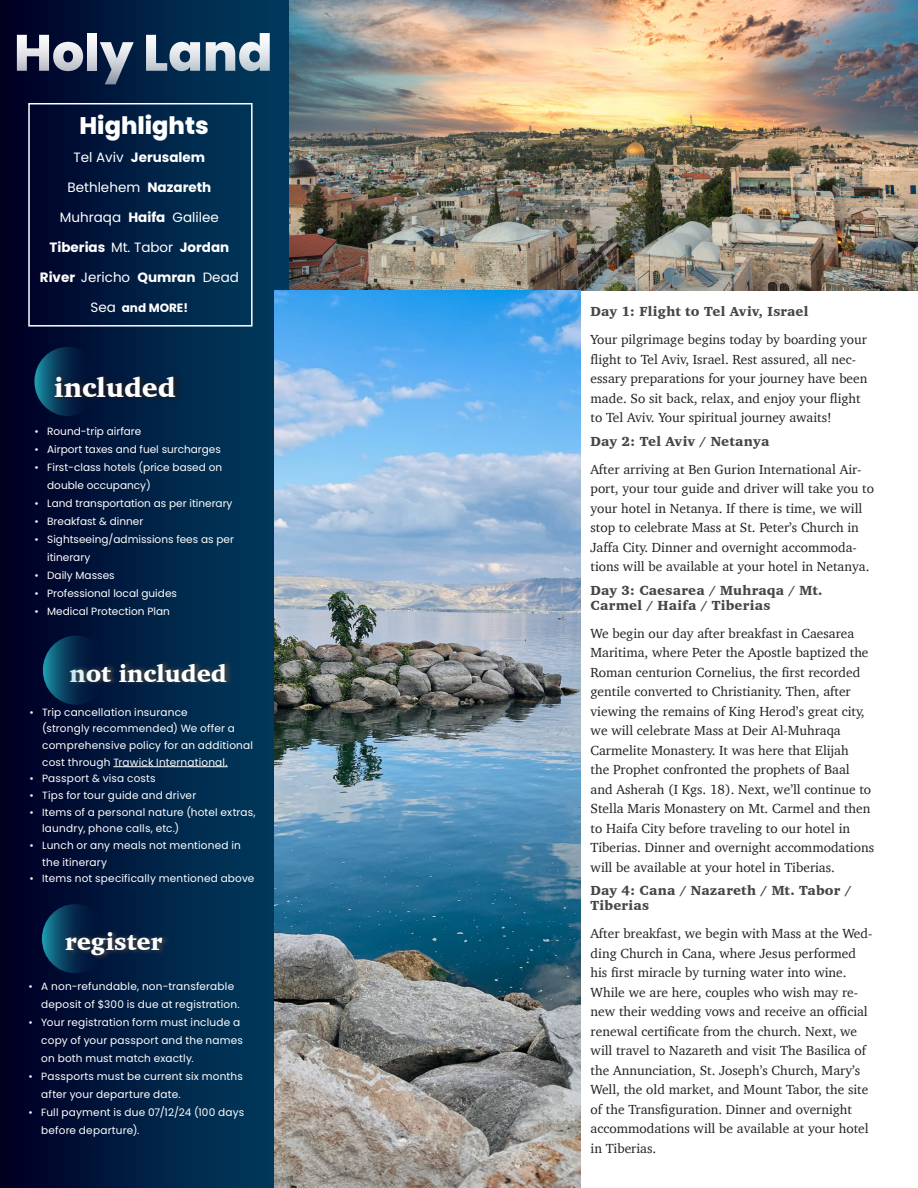
<style>
.page{position:relative;width:918px;height:1188px;background:#fff}
.page>*{position:absolute;margin:0;border:0;box-sizing:border-box;transform-origin:0 0}
.t1{font:800 51px "Poppins";color:#fff}
.t2{font:900 27px "Charter";color:#fff}
.t3{font:900 24px "Charter";color:#fff}
.t4{font:800 24px "Poppins";color:#fff}
.t5{font:13.5px/19.5px "Charter";color:#231f20}
.DAILY_HIGHLIGHTS{font:900 13.5px/15px "Charter";letter-spacing:.015em;color:#464644}
.t6{font:700 13.5px "Poppins";color:#fff}
.t7{font:13.5px "Poppins";color:#fff}
.t8{font:700 12px "Poppins";color:#fff}
.t9{font:10.5px/18px "Poppins";letter-spacing:.015em;color:#fff}
.s1{font-weight:400}
.s2{font-weight:700}
.s3{font-weight:400;font-size:13.5px}
</style>
<div class="page">
<div style="left:0;top:0;width:289px;height:1188px;background:linear-gradient(to right,#000024,#003e61)"></div>
<img style="left:289px;top:0;width:629px;height:290px">
<svg style="left:42px;top:904px;width:66px;height:69px;background:#0a4160"></svg>
<img style="left:274px;top:290px;width:306px;height:898px">
<div style="left:28px;top:103px;width:225px;height:224px;border:2px solid #fff"></div>
<svg style="left:34px;top:347px;width:67px;height:69px;background:#093d5c"></svg>
<svg style="left:53px;top:373px;width:129px;height:28px;background:#0b1f38"></svg>
<svg style="left:65px;top:928px;width:105px;height:32px;background:#102743"></svg>
<hr style="left:113px;top:766px;width:115px;height:1px;background:#fff">
<svg style="left:106px;top:660px;width:128px;height:26px;background:#132e47"></svg>
<svg style="left:43px;top:636px;width:66px;height:69px;background:#0c3856"></svg>
<h1 class="t1" style="left:14px;top:23px;width:260px">Holy Land</h1>
<p class="t4" style="left:79px;top:111px;width:131px">Highlights</p>
<p class="t6" style="left:74px;top:150px;width:133px"><span class="s1">Tel Aviv</span> Jerusalem</p>
<p class="t7" style="left:67px;top:180px;width:145px">Bethlehem <span class="s2">Nazareth</span></p>
<p class="t7" style="left:60px;top:210px;width:161px">Muhraqa <span class="s2">Haifa</span> Galilee</p>
<p class="t6" style="left:49px;top:240px;width:181px">Tiberias <span class="s1">Mt. Tabor</span> Jordan</p>
<p class="t6" style="left:40px;top:270px;width:201px">River <span class="s1">Jericho</span> Qumran <span class="s1">Dead</span></p>
<p class="t8" style="left:91px;top:301px;width:99px"><span class="s3">Sea</span> and MORE!</p>
<p class="t2" style="left:54px;top:371px;width:123px">included</p>
<p class="t9" style="left:34px;top:423px;width:108px">• Round-trip airfare</p>
<p class="t9" style="left:34px;top:441px;width:188px">• Airport taxes and fuel surcharges</p>
<p class="t9" style="left:47px;top:459px;width:176px;text-indent:-13px">• First-class hotels (price based on double occupancy)</p>
<p class="t9" style="left:34px;top:495px;width:200px">• Land transportation as per itinerary</p>
<p class="t9" style="left:34px;top:513px;width:110px">• Breakfast &amp; dinner</p>
<p class="t9" style="left:47px;top:531px;width:188px;text-indent:-13px">• Sightseeing/admissions fees as per itinerary</p>
<p class="t9" style="left:34px;top:567px;width:82px">• Daily Masses</p>
<p class="t9" style="left:34px;top:585px;width:144px">• Professional local guides</p>
<p class="t9" style="left:34px;top:603px;width:137px">• Medical Protection Plan</p>
<p class="t3" style="left:69px;top:659px;width:159px">not included</p>
<p class="t9" style="left:42px;top:704px;width:212px;line-height:16.6px;text-indent:-13px">• Trip cancellation insurance<br>(strongly recommended) We offer a comprehensive policy for an additional cost through Trawick International.</p>
<p class="t9" style="left:29px;top:770px;width:128px">• Passport &amp; visa costs</p>
<p class="t9" style="left:29px;top:786px;width:168px">• Tips for tour guide and driver</p>
<p class="t9" style="left:42px;top:804px;width:215px;line-height:16.6px;text-indent:-13px">• Items of a personal nature (hotel extras, laundry, phone calls, etc.)</p>
<p class="t9" style="left:42px;top:837px;width:200px;line-height:16.6px;text-indent:-13px">• Lunch or any meals not mentioned in the itinerary</p>
<p class="t9" style="left:29px;top:870px;width:227px">• Items not specifically mentioned above</p>
<p class="t3" style="left:65px;top:927px;width:99px">register</p>
<p class="t9" style="left:41px;top:977px;width:200px;text-indent:-13px">• A non-refundable, non-transferable deposit of $300 is due at registration.</p>
<p class="t9" style="left:41px;top:1013px;width:203px;text-indent:-13px">• Your registration form must include a copy of your passport and the names on both must match exactly.</p>
<p class="t9" style="left:41px;top:1067px;width:203px;text-indent:-13px">• Passports must be current six months after your departure date.</p>
<p class="t9" style="left:41px;top:1103px;width:205px;text-indent:-13px">• Full payment is due 07/12/24 (100 days before departure).</p>
<p class="DAILY_HIGHLIGHTS" style="left:591px;top:304px;width:219px">Day 1: Flight to Tel Aviv, Israel</p>
<p class="t5" style="left:591px;top:330px;width:278px">Your pilgrimage begins today by boarding your flight to Tel Aviv, Israel. Rest assured, all nec&shy;essary preparations for your journey have been made. So sit back, relax, and enjoy your flight to Tel Aviv. Your spiritual journey awaits!</p>
<p class="DAILY_HIGHLIGHTS" style="left:591px;top:433px;width:180px">Day 2: Tel Aviv / Netanya</p>
<p class="t5" style="left:591px;top:459px;width:285px">After arriving at Ben Gurion International Air&shy;port, your tour guide and driver will take you to your hotel in Netanya. If there is time, we will stop to celebrate Mass at St. Peter’s Church in Jaffa City. Dinner and overnight accommoda&shy;tions will be available at your hotel in Netanya.</p>
<p class="DAILY_HIGHLIGHTS" style="left:591px;top:583px;width:233px">Day 3: Caesarea / Muhraqa / Mt.<br>Carmel / Haifa / Tiberias</p>
<p class="t5" style="left:591px;top:623px;width:285px">We begin our day after breakfast in Caesarea Maritima, where Peter the Apostle baptized the Roman centurion Cornelius, the first recorded gentile converted to Christianity. Then, after viewing the remains of King Herod’s great city, we will celebrate Mass at Deir Al-Muhraqa Carmelite Monastery. It was here that Elijah<br>the Prophet confronted the prophets of Baal and Asherah (I Kgs. 18). Next, we’ll continue to Stella Maris Monastery on Mt. Carmel and then to Haifa City before traveling to our hotel in Tiberias. Dinner and overnight accommodations will be available at your hotel in Tiberias.</p>
<p class="DAILY_HIGHLIGHTS" style="left:591px;top:883px;width:262px">Day 4: Cana / Nazareth / Mt. Tabor /<br>Tiberias</p>
<p class="t5" style="left:591px;top:924px;width:283px">After breakfast, we begin with Mass at the Wed&shy;ding Church in Cana, where Jesus performed his first miracle by turning water into wine.<br>While we are here, couples who wish may re&shy;new their wedding vows and receive an official renewal certificate from the church. Next, we will travel to Nazareth and visit The Basilica of the Annunciation, St. Joseph’s Church, Mary’s Well, the old market, and Mount Tabor, the site of the Transfiguration. Dinner and overnight accommodations will be available at your hotel in Tiberias.</p>
</div>
